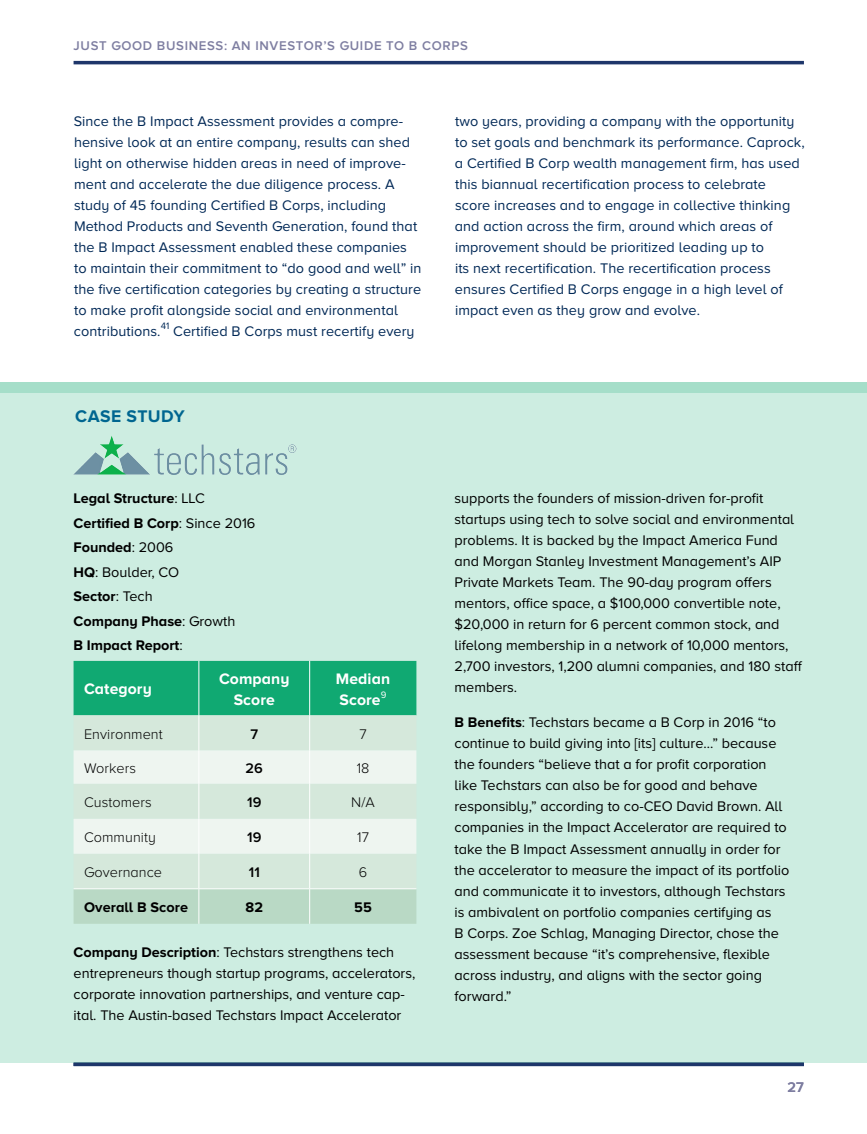
<style>
.page{position:relative;width:867px;height:1134px;background:#fff}
.page>*{position:absolute;margin:0;border:0;box-sizing:border-box;transform-origin:0 0}
.t1{font:700 17.5px "Proxima Nova A";letter-spacing:.025em;color:#006690}
.t2{font:700 15.75px/21px "Proxima Nova A";letter-spacing:.005em;color:#fff;text-align:center}
.t3{font:14.35px/21px "Proxima Nova A";color:#000}
.t4{font:14.35px/21px "Proxima Nova A";letter-spacing:.005em;color:#002856}
.t5{font:700 14.35px/24.5px "Proxima Nova A";color:#000}
.t6{font:300 14.35px "Proxima Nova A";letter-spacing:.005em;color:#000}
.t7{font:600 14.35px "Proxima Nova A";letter-spacing:.005em;color:#000}
.t8{font:600 14.35px "Proxima Nova A";color:#7e7ea1}
.t9{font:600 13.12px "Proxima Nova A";letter-spacing:.05em;color:#7e7ea1}
.t10{font:9.62px "Proxima Nova A";color:#002856}
.s1{font-weight:400}
.s2{font-weight:700}
</style>
<div class="page">
<hr style="left:74px;top:61px;width:729px;height:3px;background:#1e366a">
<hr style="left:74px;top:1063px;width:729px;height:3px;background:#1e366a">
<div style="left:0;top:382px;width:866px;height:681px;background:#cdede1"></div>
<div style="left:74px;top:661px;width:342px;height:54px;background:#10a972"></div>
<svg style="left:74px;top:715px;width:342px;height:173px"></svg>
<svg style="left:74px;top:750px;width:342px;height:104px"></svg>
<div style="left:74px;top:889px;width:342px;height:35px;background:#b9d9c5"></div>
<hr style="left:198px;top:715px;width:1px;height:35px;background:#fff">
<hr style="left:309px;top:715px;width:1px;height:35px;background:#fff">
<hr style="left:198px;top:750px;width:1px;height:34px;background:#fff">
<hr style="left:309px;top:750px;width:1px;height:34px;background:#fff">
<hr style="left:198px;top:784px;width:1px;height:35px;background:#fff">
<hr style="left:309px;top:784px;width:1px;height:35px;background:#fff">
<hr style="left:198px;top:819px;width:1px;height:35px;background:#fff">
<hr style="left:309px;top:819px;width:1px;height:35px;background:#fff">
<hr style="left:198px;top:854px;width:1px;height:34px;background:#fff">
<hr style="left:309px;top:854px;width:1px;height:34px;background:#fff">
<hr style="left:198px;top:889px;width:1px;height:35px;background:#fff">
<hr style="left:309px;top:889px;width:1px;height:35px;background:#fff">
<hr style="left:198px;top:661px;width:1px;height:54px;background:#fff">
<hr style="left:309px;top:661px;width:1px;height:54px;background:#fff">
<hr style="left:74px;top:888px;width:125px;height:1px;background:#fff">
<hr style="left:199px;top:888px;width:110px;height:1px;background:#fff">
<hr style="left:309px;top:888px;width:107px;height:1px;background:#fff">
<img style="left:74px;top:436px;width:222px;height:38px">
<div style="left:0;top:382px;width:866px;height:10px;background:#a5dec9"></div>
<p class="t9" style="left:74px;top:38px;width:395px">JUST GOOD BUSINESS: AN INVESTOR’S GUIDE TO B CORPS</p>
<p class="t4" style="left:74px;top:111px;width:349px">Since the B Impact Assessment provides a compre&shy;hensive look at an entire company, results can shed light on otherwise hidden areas in need of improve&shy;ment and accelerate the due diligence process. A study of 45 founding Certified B Corps, including Method Products and Seventh Generation, found that the B Impact Assessment enabled these companies to maintain their commitment to “do good and well” in the five certification categories by creating a structure to make profit alongside social and environmental contributions.</p>
<p class="t10" style="left:161px;top:320px;width:10px">41</p>
<p class="t4" style="left:173px;top:321px;width:243px">Certified B Corps must recertify every</p>
<p class="t1" style="left:75px;top:406px;width:111px">CASE STUDY</p>
<p class="t5" style="left:74px;top:486px;width:183px">Legal Structure<span class="s1">: LLC<br></span>Certified B Corp<span class="s1">: Since 2016<br></span>Founded<span class="s1">: 2006<br></span>HQ<span class="s1">: Boulder, CO<br></span>Sector<span class="s1">: Tech<br></span>Company Phase<span class="s1">: Growth<br></span>B Impact Report<span class="s1">:</span></p>
<p class="t2" style="left:84px;top:678px;width:69px">Category</p>
<p class="t2" style="left:219px;top:668px;width:72px">Company<br>Score</p>
<p class="t2" style="left:336px;top:668px;width:56px;text-align:left">Median<br>Score<sup>9</sup></p>
<p class="t6" style="left:84px;top:726px;width:80px">Environment</p>
<p class="t7" style="left:250px;top:726px;width:9px">7</p>
<p class="t6" style="left:359px;top:726px;width:9px">7</p>
<p class="t6" style="left:84px;top:760px;width:53px">Workers</p>
<p class="t7" style="left:245px;top:760px;width:19px">26</p>
<p class="t6" style="left:356px;top:760px;width:14px">18</p>
<p class="t6" style="left:84px;top:794px;width:69px">Customers</p>
<p class="t7" style="left:247px;top:794px;width:16px">19</p>
<p class="t6" style="left:351px;top:794px;width:25px">N/A</p>
<p class="t6" style="left:84px;top:829px;width:73px">Community</p>
<p class="t7" style="left:247px;top:829px;width:16px">19</p>
<p class="t6" style="left:357px;top:829px;width:13px">17</p>
<p class="t6" style="left:84px;top:864px;width:80px">Governance</p>
<p class="t7" style="left:249px;top:864px;width:13px">11</p>
<p class="t6" style="left:359px;top:864px;width:10px">6</p>
<p class="t5" style="left:84px;top:895px;width:106px">Overall B Score</p>
<p class="t5" style="left:245px;top:895px;width:19px">82</p>
<p class="t5" style="left:354px;top:895px;width:19px">55</p>
<p class="t3" style="left:74px;top:942px;width:343px"><span class="s2">Company Description</span>: Techstars strengthens tech entrepreneurs though startup programs, accelerators, corporate innovation partnerships, and venture cap&shy;ital. The Austin-based Techstars Impact Accelerator</p>
<p class="t4" style="left:454px;top:111px;width:351px">two years, providing a company with the opportunity to set goals and benchmark its performance. Caprock, a Certified B Corp wealth management firm, has used this biannual recertification process to celebrate score increases and to engage in collective thinking and action across the firm, around which areas of improvement should be prioritized leading up to<br>its next recertification. The recertification process ensures Certified B Corps engage in a high level of impact even as they grow and evolve.</p>
<p class="t3" style="left:454px;top:488px;width:349px">supports the founders of mission-driven for-profit startups using tech to solve social and environmental problems. It is backed by the Impact America Fund and Morgan Stanley Investment Management’s AIP Private Markets Team. The 90-day program offers mentors, office space, a $100,000 convertible note, $20,000 in return for 6 percent common stock, and lifelong membership in a network of 10,000 mentors, 2,700 investors, 1,200 alumni companies, and 180 staff members.</p>
<p class="t3" style="left:454px;top:712px;width:336px"><span class="s2">B Benefits</span>: Techstars became a B Corp in 2016 “to continue to build giving into [its] culture…” because the founders “believe that a for profit corporation like Techstars can also be for good and behave responsibly,” according to co-CEO David Brown. All companies in the Impact Accelerator are required to take the B Impact Assessment annually in order for the accelerator to measure the impact of its portfolio and communicate it to investors, although Techstars is ambivalent on portfolio companies certifying as<br>B Corps. Zoe Schlag, Managing Director, chose the assessment because “it’s comprehensive, flexible across industry, and aligns with the sector going forward.”</p>
<p class="t8" style="left:787px;top:1079px;width:18px">27</p>
</div>
